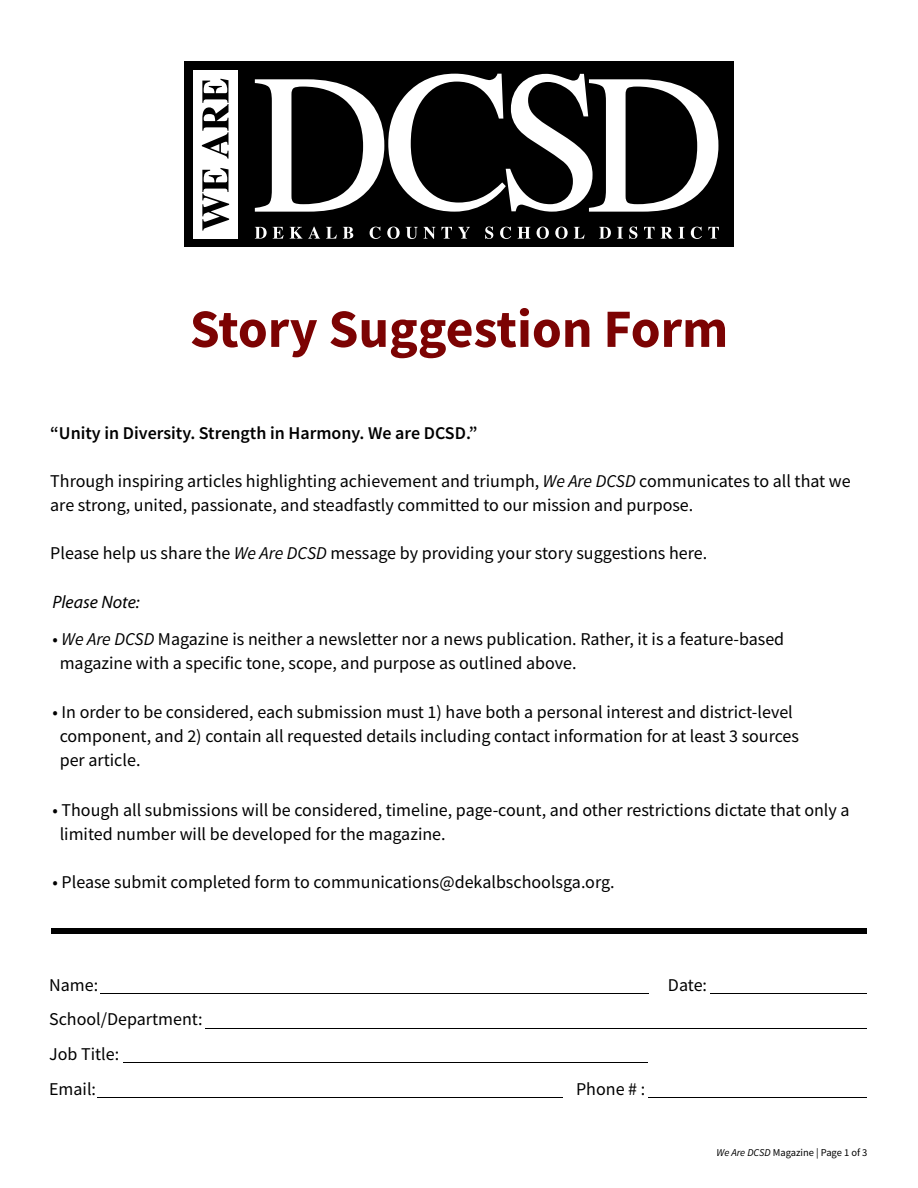
<style>
.page{position:relative;width:918px;height:1188px;background:#fff}
.page>*{position:absolute;margin:0;border:0;box-sizing:border-box;transform-origin:0 0}
.t1{font:700 53.85px "Source Sans Pro";color:#7c0303}
.t2{font:18px/24px "Source Sans Pro";color:#000}
.t3{font:600 18px "Source Sans Pro";color:#000}
.t4{font:italic 18px "Myriad Pro";color:#000}
.t5{font:10.5px "Source Sans Pro";color:#000}
.s1{font-style:italic}
</style>
<div class="page">
<hr style="left:100px;top:993px;width:548px;height:1px;background:#000">
<hr style="left:711px;top:993px;width:156px;height:1px;background:#000">
<div style="left:51px;top:928px;width:816px;height:5px;background:#000"></div>
<hr style="left:205px;top:1028px;width:662px;height:1px;background:#000">
<hr style="left:123px;top:1063px;width:525px;height:1px;background:#000">
<hr style="left:98px;top:1098px;width:465px;height:1px;background:#000">
<hr style="left:648px;top:1098px;width:219px;height:1px;background:#000">
<div style="left:184px;top:62px;width:550px;height:185px;background:#000"></div>
<div style="left:193px;top:70px;width:45px;height:169px;background:#fff"></div>
<svg style="left:202px;top:168px;width:27px;height:63px"></svg>
<svg style="left:202px;top:79px;width:27px;height:80px"></svg>
<svg style="left:255px;top:74px;width:463px;height:138px"></svg>
<svg style="left:255px;top:227px;width:12px;height:12px"></svg>
<svg style="left:273px;top:227px;width:11px;height:12px"></svg>
<svg style="left:290px;top:227px;width:12px;height:12px"></svg>
<svg style="left:308px;top:227px;width:12px;height:12px"></svg>
<svg style="left:326px;top:227px;width:11px;height:12px"></svg>
<svg style="left:343px;top:227px;width:10px;height:12px"></svg>
<svg style="left:370px;top:227px;width:11px;height:12px"></svg>
<svg style="left:387px;top:227px;width:13px;height:12px"></svg>
<svg style="left:406px;top:227px;width:12px;height:12px"></svg>
<svg style="left:424px;top:227px;width:11px;height:12px"></svg>
<svg style="left:441px;top:227px;width:11px;height:12px"></svg>
<svg style="left:458px;top:227px;width:12px;height:12px"></svg>
<svg style="left:485px;top:227px;width:8px;height:12px"></svg>
<svg style="left:500px;top:227px;width:11px;height:12px"></svg>
<svg style="left:518px;top:227px;width:12px;height:12px"></svg>
<svg style="left:537px;top:227px;width:12px;height:12px"></svg>
<svg style="left:555px;top:227px;width:13px;height:12px"></svg>
<svg style="left:574px;top:227px;width:11px;height:12px"></svg>
<svg style="left:599px;top:227px;width:12px;height:12px"></svg>
<svg style="left:617px;top:227px;width:6px;height:12px"></svg>
<svg style="left:629px;top:227px;width:8px;height:12px"></svg>
<svg style="left:644px;top:227px;width:11px;height:12px"></svg>
<svg style="left:661px;top:227px;width:24px;height:12px"></svg>
<svg style="left:691px;top:227px;width:11px;height:12px"></svg>
<svg style="left:708px;top:227px;width:11px;height:12px"></svg>
<h1 class="t1" style="left:190px;top:293px;width:540px">Story Suggestion Form</h1>
<p class="t3" style="left:50px;top:421px;width:429px">“Unity in Diversity. Strength in Harmony. We are DCSD.”</p>
<p class="t2" style="left:50px;top:469px;width:802px">Through inspiring articles highlighting achievement and triumph, <span class="s1">We Are DCSD</span> communicates to all that we are strong, united, passionate, and steadfastly committed to our mission and purpose.</p>
<p class="t2" style="left:50px;top:541px;width:658px">Please help us share the <span class="s1">We Are DCSD</span> message by providing your story suggestions here.</p>
<p class="t4" style="left:52px;top:592px;width:89px">Please Note:</p>
<p class="t2" style="left:60px;top:626px;width:726px;text-indent:-7px">• <span class="s1">We Are DCSD</span> Magazine is neither a newsletter nor a news publication. Rather, it is a feature-based magazine with a specific tone, scope, and purpose as outlined above.</p>
<p class="t2" style="left:60px;top:700px;width:741px;text-indent:-7px">• In order to be considered, each submission must 1) have both a personal interest and district-level component, and 2) contain all requested details including contact information for at least 3 sources per article.</p>
<p class="t2" style="left:60px;top:797px;width:791px;text-indent:-7px">• Though all submissions will be considered, timeline, page-count, and other restrictions dictate that only a limited number will be developed for the magazine.</p>
<p class="t2" style="left:52px;top:869px;width:564px">• Please submit completed form to communications@dekalbschoolsga.org.</p>
<p class="t2" style="left:49px;top:972px;width:51px">Name:</p>
<p class="t2" style="left:668px;top:972px;width:41px">Date:</p>
<p class="t2" style="left:49px;top:1002px;width:155px;line-height:35px">School/Department:<br>Job Title:<br>Email:</p>
<p class="t2" style="left:576px;top:1077px;width:71px">Phone # :</p>
<p class="t5" style="left:717px;top:1145px;width:152px"><span class="s1">We Are DCSD</span> Magazine | Page 1 of 3</p>
</div>
